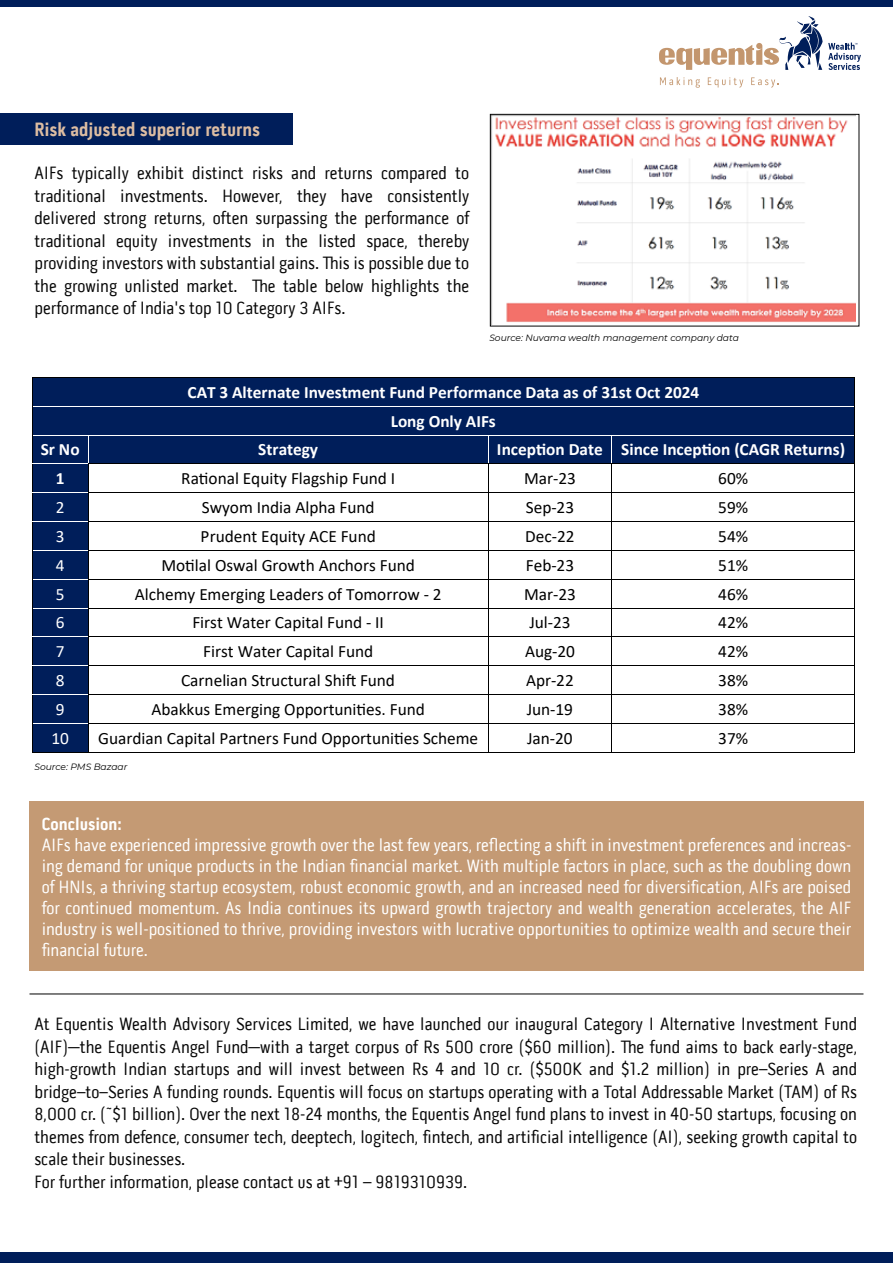
<style>
.page{position:relative;width:893px;height:1263px;background:#fff}
.page>*{position:absolute;margin:0;border:0;box-sizing:border-box;transform-origin:0 0}
.t1{font:700 19.5px "Pill Gothic 300 mg";color:#ddbda2}
.t2{font:18px/22.5px "Pill Gothic 300 mg";color:#070707;text-align:justify}
.t3{font:18px/21px "Pill Gothic 300 mg";color:#fff;text-align:justify}
.t4{font:700 18px "Pill Gothic 300 mg";color:#fff}
.t5{font:17.25px "Calibri";color:#000}
.t6{font:700 17.25px/28.8px "Calibri";color:#fff;text-align:center}
.t7{font:17.25px "Calibri";color:#fff}
.t8{font:italic 9.15px "Montserrat";color:#000}
</style>
<div class="page">
<div style="left:32px;top:464px;width:56px;height:288px;background:#001e5a"></div>
<div style="left:0;top:0;width:893px;height:7px;background:#001e5a"></div>
<div style="left:0;top:1253px;width:893px;height:10px;background:#001e5a"></div>
<svg style="left:660px;top:77px;width:40px;height:11px"></svg>
<svg style="left:708px;top:77px;width:35px;height:11px"></svg>
<svg style="left:751px;top:77px;width:28px;height:11px"></svg>
<svg style="left:659px;top:16px;width:202px;height:54px"></svg>
<div style="left:0;top:113px;width:293px;height:32px;background:#001e5a"></div>
<div style="left:29px;top:801px;width:834px;height:170px;background:#c49a74"></div>
<img style="left:492px;top:116px;width:363px;height:206px">
<div style="left:490px;top:114px;width:369px;height:212px;border:1px solid #070707"></div>
<hr style="left:29px;top:994px;width:834px;height:1px;background:#000">
<div style="left:33px;top:378px;width:821px;height:28px;background:#001e5a"></div>
<hr style="left:32px;top:377px;width:822px;height:1px;background:#000">
<div style="left:33px;top:407px;width:821px;height:28px;background:#001e5a"></div>
<div style="left:33px;top:436px;width:55px;height:28px;background:#001e5a"></div>
<div style="left:88px;top:436px;width:400px;height:28px;background:#001e5a"></div>
<div style="left:488px;top:436px;width:123px;height:28px;background:#001e5a"></div>
<div style="left:612px;top:436px;width:242px;height:28px;background:#001e5a"></div>
<hr style="left:32px;top:464px;width:56px;height:1px;background:#fff">
<hr style="left:89px;top:464px;width:399px;height:1px;background:#000">
<hr style="left:488px;top:464px;width:123px;height:1px;background:#000">
<hr style="left:612px;top:464px;width:242px;height:1px;background:#000">
<hr style="left:32px;top:492px;width:56px;height:1px;background:#fff">
<hr style="left:89px;top:492px;width:399px;height:1px;background:#000">
<hr style="left:488px;top:492px;width:123px;height:1px;background:#000">
<hr style="left:612px;top:492px;width:242px;height:1px;background:#000">
<hr style="left:32px;top:521px;width:56px;height:1px;background:#fff">
<hr style="left:89px;top:521px;width:399px;height:1px;background:#000">
<hr style="left:488px;top:521px;width:123px;height:1px;background:#000">
<hr style="left:612px;top:521px;width:242px;height:1px;background:#000">
<hr style="left:32px;top:550px;width:56px;height:1px;background:#fff">
<hr style="left:89px;top:550px;width:399px;height:1px;background:#000">
<hr style="left:488px;top:550px;width:123px;height:1px;background:#000">
<hr style="left:612px;top:550px;width:242px;height:1px;background:#000">
<hr style="left:32px;top:579px;width:56px;height:1px;background:#fff">
<hr style="left:89px;top:579px;width:399px;height:1px;background:#000">
<hr style="left:488px;top:579px;width:123px;height:1px;background:#000">
<hr style="left:612px;top:579px;width:242px;height:1px;background:#000">
<hr style="left:32px;top:608px;width:56px;height:1px;background:#fff">
<hr style="left:89px;top:608px;width:399px;height:1px;background:#000">
<hr style="left:488px;top:608px;width:123px;height:1px;background:#000">
<hr style="left:612px;top:608px;width:242px;height:1px;background:#000">
<hr style="left:32px;top:636px;width:56px;height:1px;background:#fff">
<hr style="left:89px;top:636px;width:399px;height:1px;background:#000">
<hr style="left:488px;top:636px;width:123px;height:1px;background:#000">
<hr style="left:612px;top:636px;width:242px;height:1px;background:#000">
<hr style="left:32px;top:665px;width:56px;height:1px;background:#fff">
<hr style="left:89px;top:665px;width:399px;height:1px;background:#000">
<hr style="left:488px;top:665px;width:123px;height:1px;background:#000">
<hr style="left:612px;top:665px;width:242px;height:1px;background:#000">
<hr style="left:32px;top:694px;width:56px;height:1px;background:#fff">
<hr style="left:89px;top:694px;width:399px;height:1px;background:#000">
<hr style="left:488px;top:694px;width:123px;height:1px;background:#000">
<hr style="left:612px;top:694px;width:242px;height:1px;background:#000">
<hr style="left:32px;top:723px;width:56px;height:1px;background:#fff">
<hr style="left:89px;top:723px;width:399px;height:1px;background:#000">
<hr style="left:488px;top:723px;width:123px;height:1px;background:#000">
<hr style="left:612px;top:723px;width:242px;height:1px;background:#000">
<svg style="left:32px;top:378px;width:1px;height:374px"></svg>
<hr style="left:32px;top:752px;width:56px;height:1px;background:#000">
<svg style="left:88px;top:436px;width:1px;height:317px"></svg>
<hr style="left:89px;top:752px;width:399px;height:1px;background:#000">
<svg style="left:488px;top:436px;width:1px;height:316px"></svg>
<hr style="left:488px;top:752px;width:123px;height:1px;background:#000">
<svg style="left:611px;top:463px;width:1px;height:290px"></svg>
<hr style="left:612px;top:752px;width:242px;height:1px;background:#000">
<svg style="left:854px;top:377px;width:1px;height:376px"></svg>
<p class="t1" style="left:34px;top:118px;width:227px">Risk adjusted superior returns</p>
<p class="t2" style="left:34px;top:162px;width:436px">AIFs typically exhibit distinct risks and returns compared to traditional investments. However, they have consistently delivered strong returns, often surpassing the performance of traditional equity investments in the listed space, thereby providing investors with substantial gains. This is possible due to the growing unlisted market. The table below highlights the performance of India's top 10 Category 3 AIFs.</p>
<p class="t8" style="left:489px;top:332px;width:251px">Source: Nuvama wealth management company data</p>
<p class="t6" style="left:187px;top:377px;width:513px">CAT 3 Alternate Investment Fund Performance Data as of 31st Oct 2024<br>Long Only AIFs</p>
<p class="t6" style="left:41px;top:435px;width:41px">Sr No</p>
<p class="t6" style="left:258px;top:435px;width:61px">Strategy</p>
<p class="t6" style="left:497px;top:435px;width:350px">Inception Date Since Inception (CAGR Returns)</p>
<p class="t6" style="left:56px;top:464px;width:10px">1</p>
<p class="t5" style="left:181px;top:467px;width:215px">Rational Equity Flagship Fund I</p>
<p class="t5" style="left:524px;top:467px;width:53px">Mar-23</p>
<p class="t5" style="left:718px;top:467px;width:31px">60%</p>
<p class="t7" style="left:56px;top:495px;width:10px">2</p>
<p class="t5" style="left:202px;top:495px;width:174px">Swyom India Alpha Fund</p>
<p class="t5" style="left:526px;top:495px;width:50px">Sep-23</p>
<p class="t5" style="left:718px;top:495px;width:31px">59%</p>
<p class="t7" style="left:56px;top:524px;width:10px">3</p>
<p class="t5" style="left:201px;top:524px;width:177px">Prudent Equity ACE Fund</p>
<p class="t5" style="left:525px;top:524px;width:51px">Dec-22</p>
<p class="t5" style="left:718px;top:524px;width:31px">54%</p>
<p class="t7" style="left:56px;top:553px;width:10px">4</p>
<p class="t5" style="left:161px;top:553px;width:255px">Motilal Oswal Growth Anchors Fund</p>
<p class="t5" style="left:526px;top:553px;width:50px">Feb-23</p>
<p class="t5" style="left:718px;top:553px;width:31px">51%</p>
<p class="t7" style="left:56px;top:582px;width:10px">5</p>
<p class="t5" style="left:135px;top:582px;width:308px">Alchemy Emerging Leaders of Tomorrow - 2</p>
<p class="t5" style="left:524px;top:582px;width:53px">Mar-23</p>
<p class="t5" style="left:718px;top:582px;width:31px">46%</p>
<p class="t7" style="left:56px;top:611px;width:10px">6</p>
<p class="t5" style="left:192px;top:611px;width:193px">First Water Capital Fund - II</p>
<p class="t5" style="left:529px;top:611px;width:43px">Jul-23</p>
<p class="t5" style="left:718px;top:611px;width:31px">42%</p>
<p class="t7" style="left:56px;top:639px;width:10px">7</p>
<p class="t5" style="left:203px;top:639px;width:171px">First Water Capital Fund</p>
<p class="t5" style="left:525px;top:639px;width:51px">Aug-20</p>
<p class="t5" style="left:718px;top:639px;width:31px">42%</p>
<p class="t7" style="left:56px;top:668px;width:10px">8</p>
<p class="t5" style="left:181px;top:668px;width:215px">Carnelian Structural Shift Fund</p>
<p class="t5" style="left:526px;top:668px;width:49px">Apr-22</p>
<p class="t5" style="left:718px;top:668px;width:31px">38%</p>
<p class="t7" style="left:56px;top:697px;width:10px">9</p>
<p class="t5" style="left:151px;top:697px;width:275px">Abakkus Emerging Opportunities. Fund</p>
<p class="t5" style="left:527px;top:697px;width:48px">Jun-19</p>
<p class="t5" style="left:718px;top:697px;width:31px">38%</p>
<p class="t7" style="left:51px;top:726px;width:19px">10</p>
<p class="t5" style="left:98px;top:726px;width:381px">Guardian Capital Partners Fund Opportunities Scheme</p>
<p class="t5" style="left:527px;top:726px;width:47px">Jan-20</p>
<p class="t5" style="left:718px;top:726px;width:31px">37%</p>
<p class="t8" style="left:34px;top:761px;width:94px">Source: PMS Bazaar</p>
<p class="t4" style="left:42px;top:812px;width:82px">Conclusion:</p>
<p class="t3" style="left:42px;top:834px;width:811px">AIFs have experienced impressive growth over the last few years, reflecting a shift in investment preferences and increas&shy;ing demand for unique products in the Indian financial market. With multiple factors in place, such as the doubling down of HNIs, a thriving startup ecosystem, robust economic growth, and an increased need for diversification, AIFs are poised for continued momentum. As India continues its upward growth trajectory and wealth generation accelerates, the AIF industry is well-positioned to thrive, providing investors with lucrative opportunities to optimize wealth and secure their financial future.</p>
<p class="t2" style="left:34px;top:1013px;width:824px;text-align:left">At Equentis Wealth Advisory Services Limited, we have launched our inaugural Category I Alternative Investment Fund (AIF)—the Equentis Angel Fund—with a target corpus of Rs 500 crore ($60 million). The fund aims to back early-stage, high-growth Indian startups and will invest between Rs 4 and 10 cr. ($500K and $1.2 million) in pre–Series A and bridge–to–Series A funding rounds. Equentis will focus on startups operating with a Total Addressable Market (TAM) of Rs 8,000 cr. (~$1 billion). Over the next 18-24 months, the Equentis Angel fund plans to invest in 40-50 startups, focusing on themes from defence, consumer tech, deeptech, logitech, fintech, and artificial intelligence (AI), seeking growth capital to scale their businesses.<br>For further information, please contact us at +91 – 9819310939.</p>
</div>
